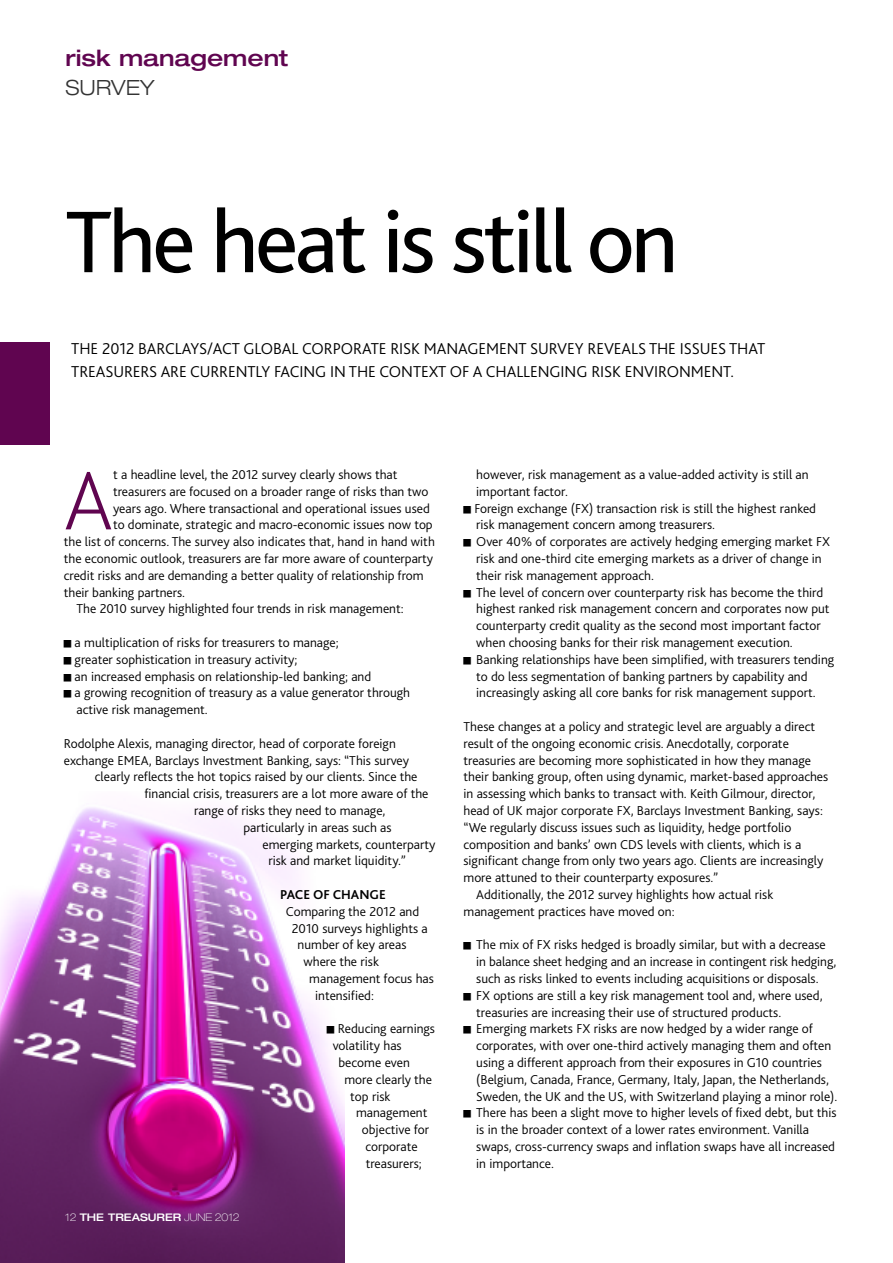
<style>
.page{position:relative;width:893px;height:1263px;background:#fff}
.page>*{position:absolute;margin:0;border:0;box-sizing:border-box;transform-origin:0 0}
.t1{font:91.5px "Bliss 2";letter-spacing:-.04em;color:#000}
.t2{font:200 86.85px "Bliss 2";color:#600550}
.t3{font:500 expanded 22.5px "Helvetica Neue";color:#600550}
.t4{font:300 expanded 21px "Helvetica Neue";color:#333}
.t5{font:300 16.5px/22.5px "Bliss 2";letter-spacing:-.005em;color:#000}
.t6{font:300 13.5px/16.8px "Bliss 2";color:#000}
.t7{font:700 13.5px "Bliss 2";color:#000}
.t8{font:500 expanded 10.5px "Helvetica Neue";color:#fff}
.s1{font-weight:100}
</style>
<div class="page">
<img style="left:0;top:807px;width:345px;height:456px">
<div style="left:0;top:342px;width:49px;height:102px;background:#600550"></div>
<svg style="left:327px;top:1026px;width:7px;height:8px"></svg>
<h3 class="t3" style="left:65px;top:50px;width:224px">risk management</h3>
<h3 class="t4" style="left:65px;top:80px;width:91px">SURVEY</h3>
<h1 class="t1" style="left:65px;top:207px;width:615px">The heat is still on</h1>
<p class="t5" style="left:71px;top:339px;width:695px">THE 2012 BARCLAYS/ACT GLOBAL CORPORATE RISK MANAGEMENT SURVEY REVEALS THE ISSUES THAT<br>TREASURERS ARE CURRENTLY FACING IN THE CONTEXT OF A CHALLENGING RISK ENVIRONMENT.</p>
<h2 class="t2" style="left:64px;top:468px;width:51px">A</h2>
<p class="t6" style="left:113px;top:467px;width:286px">t a headline level, the 2012 survey clearly shows that</p>
<p class="t6" style="left:113px;top:484px;width:317px">treasurers are focused on a broader range of risks than two</p>
<p class="t6" style="left:113px;top:501px;width:318px">years ago. Where transactional and operational issues used</p>
<p class="t6" style="left:113px;top:518px;width:321px">to dominate, strategic and macro-economic issues now top</p>
<p class="t6" style="left:64px;top:535px;width:373px">the list of concerns. The survey also indicates that, hand in hand with</p>
<p class="t6" style="left:64px;top:551px;width:371px">the economic outlook, treasurers are far more aware of counterparty</p>
<p class="t6" style="left:64px;top:568px;width:361px">credit risks and are demanding a better quality of relationship from</p>
<p class="t6" style="left:64px;top:585px;width:123px">their banking partners.</p>
<p class="t6" style="left:77px;top:602px;width:329px">The 2010 survey highlighted four trends in risk management:</p>
<p class="t6" style="left:75px;top:635px;width:337px">a multiplication of risks for treasurers to manage;<br>greater sophistication in treasury activity;<br>an increased emphasis on relationship-led banking; and<br>a growing recognition of treasury as a value generator through active risk management.</p>
<p class="t6" style="left:64px;top:736px;width:334px">Rodolphe Alexis, managing director, head of corporate foreign</p>
<p class="t6" style="left:64px;top:753px;width:347px">exchange EMEA, Barclays Investment Banking, says: “This survey</p>
<p class="t6" style="left:95px;top:770px;width:324px">clearly reflects the hot topics raised by our clients. Since the</p>
<p class="t6" style="left:144px;top:787px;width:286px">financial crisis, treasurers are a lot more aware of the</p>
<p class="t6" style="left:194px;top:803px;width:193px">range of risks they need to manage,</p>
<p class="t6" style="left:244px;top:820px;width:150px">particularly in areas such as</p>
<p class="t6" style="left:263px;top:837px;width:174px">emerging markets, counterparty</p>
<p class="t6" style="left:268px;top:854px;width:139px">risk and market liquidity.”</p>
<p class="t7" style="left:280px;top:889px;width:107px">PACE OF CHANGE</p>
<p class="t6" style="left:286px;top:904px;width:135px">Comparing the 2012 and</p>
<p class="t6" style="left:292px;top:921px;width:137px">2010 surveys highlights a</p>
<p class="t6" style="left:298px;top:938px;width:110px">number of key areas</p>
<p class="t6" style="left:303px;top:955px;width:77px">where the risk</p>
<p class="t6" style="left:309px;top:971px;width:126px">management focus has</p>
<p class="t6" style="left:315px;top:988px;width:60px">intensified:</p>
<p class="t6" style="left:338px;top:1022px;width:99px">Reducing earnings</p>
<p class="t6" style="left:333px;top:1039px;width:70px">volatility has</p>
<p class="t6" style="left:339px;top:1055px;width:73px">become even</p>
<p class="t6" style="left:344px;top:1072px;width:89px">more clearly the</p>
<p class="t6" style="left:350px;top:1089px;width:42px">top risk</p>
<p class="t6" style="left:356px;top:1106px;width:73px">management</p>
<p class="t6" style="left:362px;top:1123px;width:69px">objective for</p>
<p class="t6" style="left:365px;top:1139px;width:54px">corporate</p>
<p class="t6" style="left:366px;top:1156px;width:57px">treasurers;</p>
<p class="t8" style="left:65px;top:1213px;width:176px"><span class="s1">12</span> THE TREASURER <span class="s1">JUNE 2012</span></p>
<p class="t6" style="left:474px;top:467px;width:361px">however, risk management as a value-added activity is still an important factor.<br>Foreign exchange (FX) transaction risk is still the highest ranked risk management concern among treasurers.<br>Over 40% of corporates are actively hedging emerging market FX risk and one-third cite emerging markets as a driver of change in their risk management approach.<br>The level of concern over counterparty risk has become the third highest ranked risk management concern and corporates now put counterparty credit quality as the second most important factor when choosing banks for their risk management execution.<br>Banking relationships have been simplified, with treasurers tending to do less segmentation of banking partners by capability and increasingly asking all core banks for risk management support.</p>
<p class="t6" style="left:463px;top:719px;width:353px">These changes at a policy and strategic level are arguably a direct</p>
<p class="t6" style="left:463px;top:736px;width:327px">result of the ongoing economic crisis. Anecdotally, corporate</p>
<p class="t6" style="left:463px;top:753px;width:349px">treasuries are becoming more sophisticated in how they manage</p>
<p class="t6" style="left:463px;top:770px;width:366px">their banking group, often using dynamic, market-based approaches</p>
<p class="t6" style="left:463px;top:787px;width:353px">in assessing which banks to transact with. Keith Gilmour, director,</p>
<p class="t6" style="left:463px;top:803px;width:361px">head of UK major corporate FX, Barclays Investment Banking, says:</p>
<p class="t6" style="left:463px;top:820px;width:329px">“We regularly discuss issues such as liquidity, hedge portfolio</p>
<p class="t6" style="left:463px;top:837px;width:339px">composition and banks’ own CDS levels with clients, which is a</p>
<p class="t6" style="left:463px;top:854px;width:361px">significant change from only two years ago. Clients are increasingly</p>
<p class="t6" style="left:463px;top:871px;width:256px">more attuned to their counterparty exposures.”</p>
<p class="t6" style="left:476px;top:887px;width:299px">Additionally, the 2012 survey highlights how actual risk</p>
<p class="t6" style="left:463px;top:904px;width:213px">management practices have moved on:</p>
<p class="t6" style="left:476px;top:938px;width:363px">The mix of FX risks hedged is broadly similar, but with a decrease in balance sheet hedging and an increase in contingent risk hedging, such as risks linked to events including acquisitions or disposals.<br>FX options are still a key risk management tool and, where used, treasuries are increasing their use of structured products.<br>Emerging markets FX risks are now hedged by a wider range of corporates, with over one-third actively managing them and often using a different approach from their exposures in G10 countries (Belgium, Canada, France, Germany, Italy, Japan, the Netherlands, Sweden, the UK and the US, with Switzerland playing a minor role).<br>There has been a slight move to higher levels of fixed debt, but this is in the broader context of a lower rates environment. Vanilla swaps, cross-currency swaps and inflation swaps have all increased in importance.</p>
</div>
